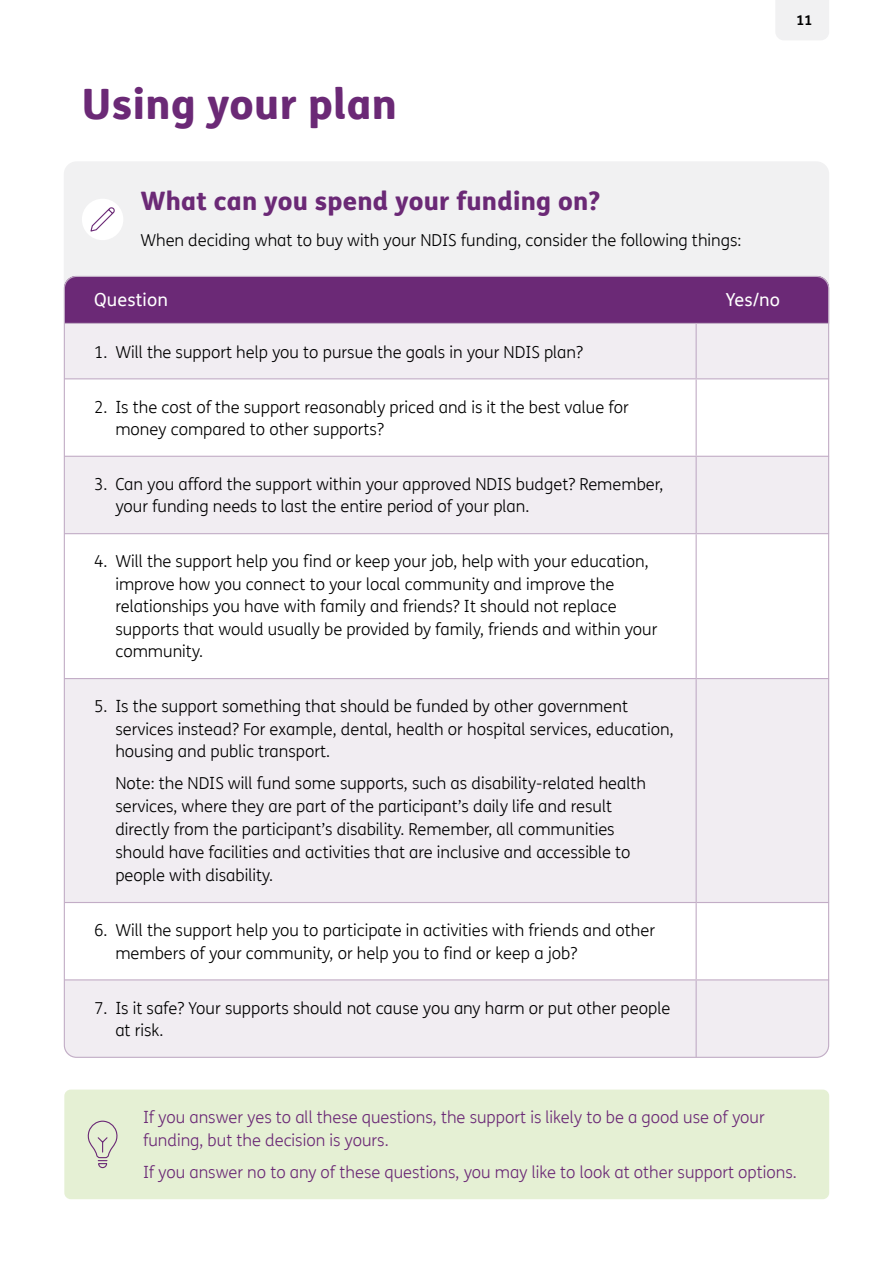
<style>
.page{position:relative;width:893px;height:1263px;background:#fff}
.page>*{position:absolute;margin:0;border:0;box-sizing:border-box;transform-origin:0 0}
.t1{font:800 42px "FS Me Pro";letter-spacing:.01em;color:#6b2976}
.t2{font:800 25.5px "FS Me Pro";letter-spacing:.01em;color:#6b2976}
.t3{font:18px "FS Me Pro";letter-spacing:.01em;color:#fff}
.t4{font:300 16.5px/22.5px "FS Me Pro";color:#000}
.t5{font:300 16.5px/23.1px "FS Me Pro";color:#6b2976}
.t6{font:700 13.5px "FS Me Pro";color:#000}
</style>
<div class="page">
<div style="left:776px;top:0;width:53px;height:40px;background:#f1f1f2"></div>
<div style="left:64px;top:161px;width:765px;height:158px;background:#f1f1f2;border-radius:13px"></div>
<div style="left:82px;top:199px;width:41px;height:41px;background:#fff;border-radius:50%"></div>
<svg style="left:90px;top:207px;width:25px;height:25px"></svg>
<div style="left:64px;top:276px;width:765px;height:47px;background:#6b2976"></div>
<svg style="left:64px;top:324px;width:765px;height:732px;fill:#f1edf2"></svg>
<hr style="left:64px;top:323px;width:632px;height:1px;background:#c2adc6">
<hr style="left:696px;top:323px;width:133px;height:1px;background:#c2adc6">
<hr style="left:696px;top:324px;width:1px;height:54px;background:#c2adc6">
<hr style="left:64px;top:378px;width:632px;height:1px;background:#c2adc6">
<hr style="left:696px;top:379px;width:1px;height:77px;background:#c2adc6">
<hr style="left:696px;top:378px;width:133px;height:1px;background:#c2adc6">
<hr style="left:64px;top:456px;width:632px;height:1px;background:#c2adc6">
<hr style="left:696px;top:457px;width:1px;height:76px;background:#c2adc6">
<hr style="left:696px;top:456px;width:133px;height:1px;background:#c2adc6">
<hr style="left:64px;top:533px;width:632px;height:1px;background:#c2adc6">
<hr style="left:696px;top:534px;width:1px;height:144px;background:#c2adc6">
<hr style="left:696px;top:533px;width:133px;height:1px;background:#c2adc6">
<hr style="left:64px;top:678px;width:632px;height:1px;background:#c2adc6">
<hr style="left:696px;top:679px;width:1px;height:223px;background:#c2adc6">
<hr style="left:696px;top:678px;width:133px;height:1px;background:#c2adc6">
<hr style="left:64px;top:902px;width:632px;height:1px;background:#c2adc6">
<hr style="left:696px;top:903px;width:1px;height:76px;background:#c2adc6">
<hr style="left:696px;top:902px;width:133px;height:1px;background:#c2adc6">
<hr style="left:64px;top:979px;width:632px;height:1px;background:#c2adc6">
<hr style="left:696px;top:980px;width:1px;height:77px;background:#c2adc6">
<hr style="left:696px;top:979px;width:133px;height:1px;background:#c2adc6">
<div style="left:64px;top:1089px;width:765px;height:110px;background:#e5f0d4;border-radius:6px"></div>
<svg style="left:87px;top:1121px;width:31px;height:48px"></svg>
<p class="t1" style="left:82px;top:70px;width:317px">Using your plan</p>
<p class="t6" style="left:796px;top:10px;width:17px">11</p>
<p class="t2" style="left:140px;top:181px;width:462px">What can you spend your funding on?</p>
<p class="t4" style="left:140px;top:229px;width:603px">When deciding what to buy with your NDIS funding, consider the following things:</p>
<p class="t3" style="left:94px;top:288px;width:75px">Question</p>
<p class="t3" style="left:726px;top:288px;width:56px">Yes/no</p>
<p class="t4" style="left:94px;top:340px;width:490px">1. Will the support help you to pursue the goals in your NDIS plan?</p>
<p class="t4" style="left:115px;top:395px;width:515px;text-indent:-21px">2. Is the cost of the support reasonably priced and is it the best value for money compared to other supports?</p>
<p class="t4" style="left:115px;top:472px;width:549px;text-indent:-21px">3. Can you afford the support within your approved NDIS budget? Remember, your funding needs to last the entire period of your plan.</p>
<p class="t4" style="left:115px;top:550px;width:544px;text-indent:-21px">4. Will the support help you find or keep your job, help with your education, improve how you connect to your local community and improve the relationships you have with family and friends? It should not replace supports that would usually be provided by family, friends and within your community.</p>
<p class="t4" style="left:115px;top:695px;width:560px;text-indent:-21px">5. Is the support something that should be funded by other government services instead? For example, dental, health or hospital services, education, housing and public transport.</p>
<p class="t4" style="left:115px;top:771px;width:532px;line-height:23.1px">Note: the NDIS will fund some supports, such as disability-related health services, where they are part of the participant’s daily life and result directly from the participant’s disability. Remember, all communities should have facilities and activities that are inclusive and accessible to people with disability.</p>
<p class="t4" style="left:115px;top:919px;width:541px;text-indent:-21px">6. Will the support help you to participate in activities with friends and other members of your community, or help you to find or keep a job?</p>
<p class="t4" style="left:115px;top:996px;width:556px;text-indent:-21px">7. Is it safe? Your supports should not cause you any harm or put other people at risk.</p>
<p class="t5" style="left:143px;top:1105px;width:623px">If you answer yes to all these questions, the support is likely to be a good use of your funding, but the decision is yours.</p>
<p class="t5" style="left:143px;top:1160px;width:655px">If you answer no to any of these questions, you may like to look at other support options.</p>
</div>
